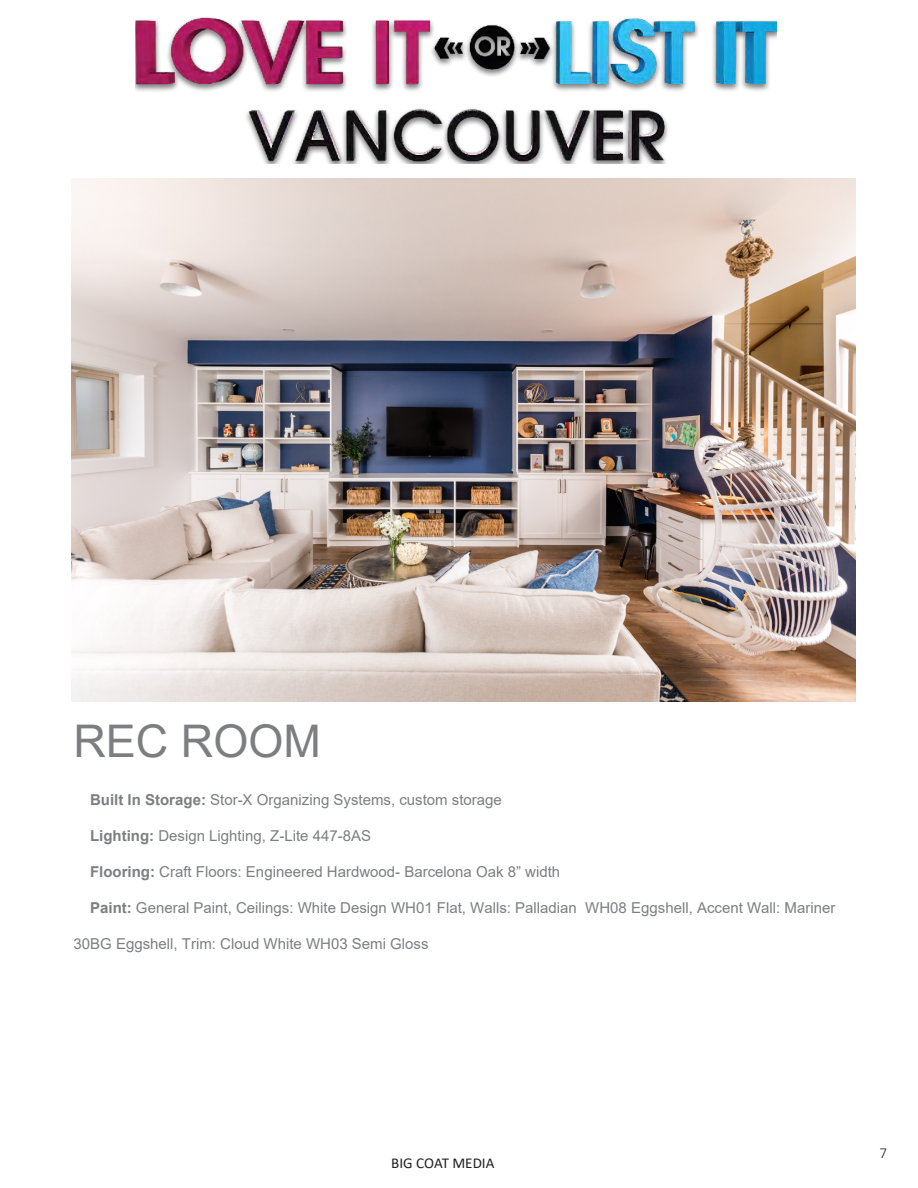
<style>
.page{position:relative;width:918px;height:1188px;background:#fff}
.page>*{position:absolute;margin:0;border:0;box-sizing:border-box;transform-origin:0 0}
.t1{font:45px "Arial";color:#7c7e81}
.t2{font:15px "Arial";color:#7c7e81}
.t3{font:15px "Calibri";color:#231f20}
.t4{font:300 15px "Calibri";color:#231f20}
.s1{font-weight:700}
</style>
<div class="page">
<img style="left:136px;top:17px;width:641px;height:147px">
<img style="left:72px;top:179px;width:783px;height:522px">
<h1 class="t1" style="left:73px;top:710px;width:249px">REC ROOM</h1>
<p class="t2" style="left:90px;top:789px;width:413px"><span class="s1">Built In Storage:</span> Stor-X Organizing Systems, custom storage</p>
<p class="t2" style="left:90px;top:825px;width:282px"><span class="s1">Lighting:</span> Design Lighting, Z-Lite 447-8AS</p>
<p class="t2" style="left:90px;top:861px;width:472px"><span class="s1">Flooring:</span> Craft Floors: Engineered Hardwood- Barcelona Oak 8” width</p>
<p class="t2" style="left:90px;top:897px;width:747px"><span class="s1">Paint:</span> General Paint, Ceilings: White Design WH01 Flat, Walls: Palladian WH08 Eggshell, Accent Wall: Mariner</p>
<p class="t2" style="left:73px;top:933px;width:357px">30BG Eggshell, Trim: Cloud White WH03 Semi Gloss</p>
<p class="t3" style="left:391px;top:1152px;width:105px">BIG COAT MEDIA</p>
<p class="t4" style="left:880px;top:1144px;width:9px">7</p>
</div>
